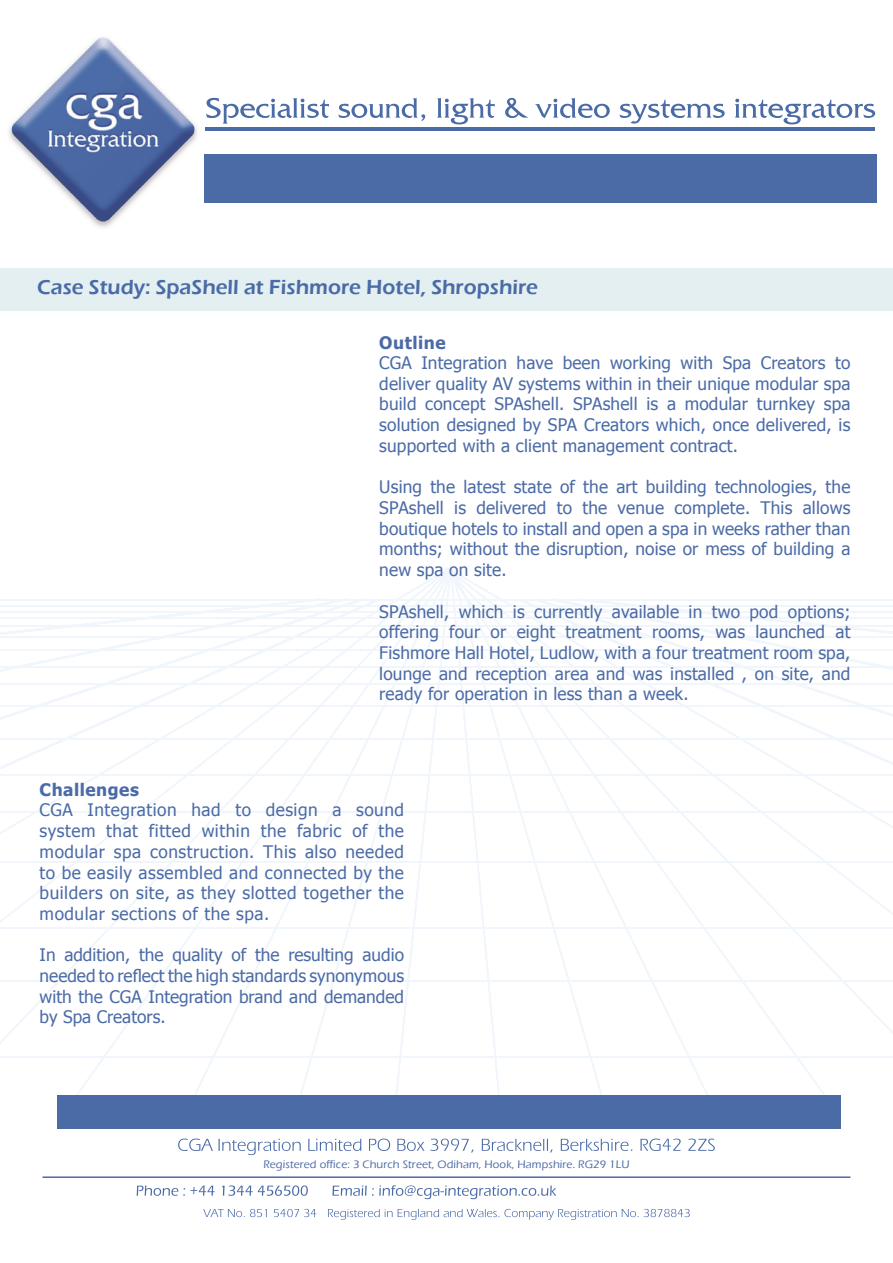
<style>
.page{position:relative;width:893px;height:1263px;background:#fff}
.page>*{position:absolute;margin:0;border:0;box-sizing:border-box;transform-origin:0 0}
.t1{font:600 21px "Eras ITC";color:#4b6ba7}
.t2{font:17.25px/20.7px "Tahoma";letter-spacing:.01em;color:#4b6ba7;text-align:justify}
.t3{font:700 17.25px "Tahoma";letter-spacing:.03em;color:#4b6ba7}
.t4{font:500 11.25px "Eras ITC";letter-spacing:.01em;color:#4b6ba7}
</style>
<div class="page">
<img style="left:8px;top:37px;width:213px;height:191px">
<svg style="left:0;top:923px;width:190px;height:172px"></svg>
<svg style="left:190px;top:923px;width:205px;height:172px"></svg>
<svg style="left:500px;top:915px;width:212px;height:180px"></svg>
<svg style="left:395px;top:915px;width:105px;height:180px"></svg>
<svg style="left:452px;top:568px;width:441px;height:347px"></svg>
<hr style="left:0;top:1056px;width:893px;height:1px;background:#f0f6fc">
<hr style="left:0;top:980px;width:893px;height:2px;background:#f0f6fc">
<hr style="left:0;top:927px;width:893px;height:1px;background:#f0f6fc">
<hr style="left:0;top:861px;width:893px;height:2px;background:#f0f6fc">
<hr style="left:0;top:811px;width:893px;height:2px;background:#f0f6fc">
<hr style="left:0;top:774px;width:893px;height:1px;background:#f0f6fc">
<hr style="left:0;top:738px;width:893px;height:1px;background:#f0f6fc">
<hr style="left:0;top:705px;width:893px;height:1px;background:#f0f6fc">
<hr style="left:0;top:683px;width:893px;height:2px;background:#f0f6fc">
<hr style="left:0;top:666px;width:893px;height:1px;background:#f0f6fc">
<hr style="left:0;top:649px;width:893px;height:1px;background:#f0f6fc">
<hr style="left:0;top:636px;width:893px;height:2px;background:#f0f6fc">
<hr style="left:0;top:625px;width:893px;height:2px;background:#f0f6fc">
<hr style="left:0;top:617px;width:893px;height:2px;background:#f0f6fc">
<hr style="left:0;top:611px;width:893px;height:2px;background:#f0f6fc">
<hr style="left:0;top:605px;width:893px;height:1px;background:#f0f6fc">
<hr style="left:0;top:599px;width:893px;height:2px;background:#f0f6fc">
<svg style="left:519px;top:598px;width:374px;height:167px"></svg>
<svg style="left:535px;top:598px;width:358px;height:118px"></svg>
<svg style="left:0;top:567px;width:452px;height:356px"></svg>
<svg style="left:0;top:598px;width:379px;height:171px"></svg>
<svg style="left:0;top:598px;width:363px;height:122px"></svg>
<div style="left:0;top:268px;width:893px;height:42px;background:#e3eff0"></div>
<svg style="left:203px;top:1209px;width:487px;height:11px"></svg>
<hr style="left:43px;top:1176px;width:807px;height:2px;background:#4b6ba7">
<svg style="left:178px;top:1138px;width:537px;height:17px"></svg>
<div style="left:57px;top:1095px;width:784px;height:34px;background:#4b6ba7"></div>
<hr style="left:206px;top:128px;width:669px;height:3px;background:#4b6ba7">
<svg style="left:206px;top:98px;width:669px;height:26px"></svg>
<svg style="left:332px;top:1185px;width:224px;height:14px"></svg>
<svg style="left:137px;top:1185px;width:171px;height:11px"></svg>
<div style="left:204px;top:154px;width:673px;height:49px;background:#4b6ba7"></div>
<p class="t1" style="left:37px;top:275px;width:502px">Case Study: SpaShell at Fishmore Hotel, Shropshire</p>
<p class="t3" style="left:379px;top:330px;width:68px">Outline</p>
<p class="t3" style="left:40px;top:778px;width:101px">Challenges</p>
<p class="t2" style="left:379px;top:352px;width:473px">CGA Integration have been working with Spa Creators to deliver quality AV systems within in their unique modular spa build concept SPAshell. SPAshell is a modular turnkey spa solution designed by SPA Creators which, once delivered, is supported with a client management contract.</p>
<p class="t2" style="left:379px;top:476px;width:473px">Using the latest state of the art building technologies, the SPAshell is delivered to the venue complete. This allows boutique hotels to install and open a spa in weeks rather than months; without the disruption, noise or mess of building a new spa on site.</p>
<p class="t2" style="left:379px;top:600px;width:473px">SPAshell, which is currently available in two pod options; offering four or eight treatment rooms, was launched at Fishmore Hall Hotel, Ludlow, with a four treatment room spa, lounge and reception area and was installed , on site, and ready for operation in less than a week.</p>
<p class="t2" style="left:40px;top:799px;width:366px">CGA Integration had to design a sound system that fitted within the fabric of the modular spa construction. This also needed to be easily assembled and connected by the builders on site, as they slotted together the modular sections of the spa.</p>
<p class="t2" style="left:40px;top:944px;width:366px">In addition, the quality of the resulting audio needed to reflect the high standards synonymous with the CGA Integration brand and demanded by Spa Creators.</p>
<p class="t4" style="left:263px;top:1158px;width:368px">Registered office: 3 Church Street, Odiham, Hook, Hampshire. RG29 1LU</p>
</div>
